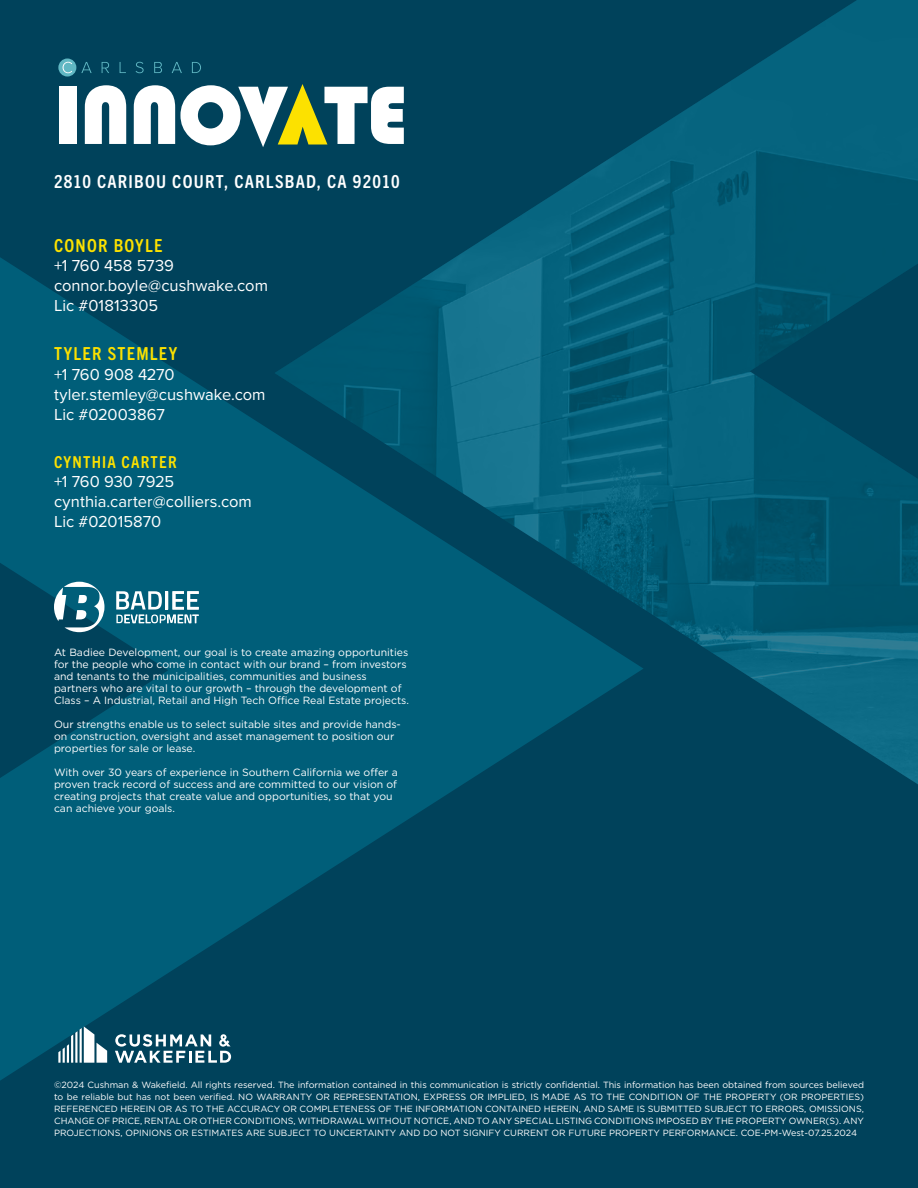
<style>
.page{position:relative;width:918px;height:1188px;background:#00425b}
.page>*{position:absolute;margin:0;border:0;box-sizing:border-box;transform-origin:0 0}
.t1{font:700 condensed 18px "Trade Gothic Next SR Pro";letter-spacing:.065em;color:#fff}
.t2{font:700 condensed 18px "Trade Gothic Next SR Pro";letter-spacing:.07em;color:#fce100}
.t3{font:16.5px/19.8px "Proxima Nova";color:#fff}
.t4{font:700 condensed 16.5px "Trade Gothic Next SR Pro";letter-spacing:.07em;color:#fce100}
.t5{font:10.5px/12px "Gotham";color:#fff}
.t6{font:9px/12px "Gotham";color:#fff;text-align:justify}
</style>
<div class="page">
<svg style="left:0;top:257px;width:463px;height:824px;fill:#005e79"></svg>
<img style="left:274px;top:0;width:644px;height:784px">
<div style="left:59px;top:87px;width:17px;height:57px;background:#fff"></div>
<svg style="left:85px;top:85px;width:41px;height:59px"></svg>
<svg style="left:58px;top:59px;width:18px;height:18px"></svg>
<svg style="left:63px;top:62px;width:9px;height:11px"></svg>
<svg style="left:81px;top:62px;width:11px;height:11px"></svg>
<svg style="left:102px;top:62px;width:7px;height:11px"></svg>
<svg style="left:120px;top:62px;width:6px;height:11px"></svg>
<svg style="left:136px;top:62px;width:8px;height:11px"></svg>
<svg style="left:154px;top:62px;width:8px;height:11px"></svg>
<svg style="left:172px;top:62px;width:10px;height:11px"></svg>
<svg style="left:192px;top:62px;width:9px;height:11px"></svg>
<svg style="left:134px;top:84px;width:270px;height:63px"></svg>
<svg style="left:58px;top:1026px;width:49px;height:37px"></svg>
<svg style="left:115px;top:1034px;width:116px;height:29px"></svg>
<svg style="left:116px;top:591px;width:83px;height:32px"></svg>
<svg style="left:54px;top:582px;width:50px;height:50px"></svg>
<h1 class="t1" style="left:54px;top:169px;width:347px">2810 CARIBOU COURT, CARLSBAD, CA 92010</h1>
<h1 class="t2" style="left:54px;top:233px;width:110px">CONOR BOYLE</h1>
<h2 class="t3" style="left:54px;top:255px;width:216px">+1 760 458 5739 connor.boyle@cushwake.com<br>Lic #01813305</h2>
<h1 class="t2" style="left:54px;top:341px;width:125px">TYLER STEMLEY</h1>
<h2 class="t3" style="left:54px;top:364px;width:213px">+1 760 908 4270 tyler.stemley@cushwake.com<br>Lic #02003867</h2>
<h2 class="t4" style="left:54px;top:450px;width:124px">CYNTHIA CARTER</h2>
<h2 class="t3" style="left:54px;top:471px;width:199px">+1 760 930 7925 cynthia.carter@colliers.com<br>Lic #02015870</h2>
<p class="t5" style="left:54px;top:646px;width:357px">At Badiee Development, our goal is to create amazing opportunities for the people who come in contact with our brand – from investors and tenants to the municipalities, communities and business partners who are vital to our growth – through the development of Class – A Industrial, Retail and High Tech Office Real Estate projects.</p>
<p class="t5" style="left:54px;top:718px;width:348px">Our strengths enable us to select suitable sites and provide hands&shy;on construction, oversight and asset management to position our properties for sale or lease.</p>
<p class="t5" style="left:54px;top:766px;width:345px">With over 30 years of experience in Southern California we offer a proven track record of success and are committed to our vision of creating projects that create value and opportunities, so that you can achieve your goals.</p>
<p class="t6" style="left:54px;top:1078px;width:812px">©2024 Cushman &amp; Wakefield. All rights reserved. The information contained in this communication is strictly confidential. This information has been obtained from sources believed to be reliable but has not been verified. NO WARRANTY OR REPRESENTATION, EXPRESS OR IMPLIED, IS MADE AS TO THE CONDITION OF THE PROPERTY (OR PROPERTIES)<br>REFERENCED HEREIN OR AS TO THE ACCURACY OR COMPLETENESS OF THE INFORMATION CONTAINED HEREIN, AND SAME IS SUBMITTED SUBJECT TO ERRORS, OMISSIONS, CHANGE OF PRICE, RENTAL OR OTHER CONDITIONS, WITHDRAWAL WITHOUT NOTICE, AND TO ANY SPECIAL LISTING CONDITIONS IMPOSED BY THE PROPERTY OWNER(S). ANY PROJECTIONS, OPINIONS OR ESTIMATES ARE SUBJECT TO UNCERTAINTY AND DO NOT SIGNIFY CURRENT OR FUTURE PROPERTY PERFORMANCE. COE-PM-West-07.25.2024</p>
</div>
